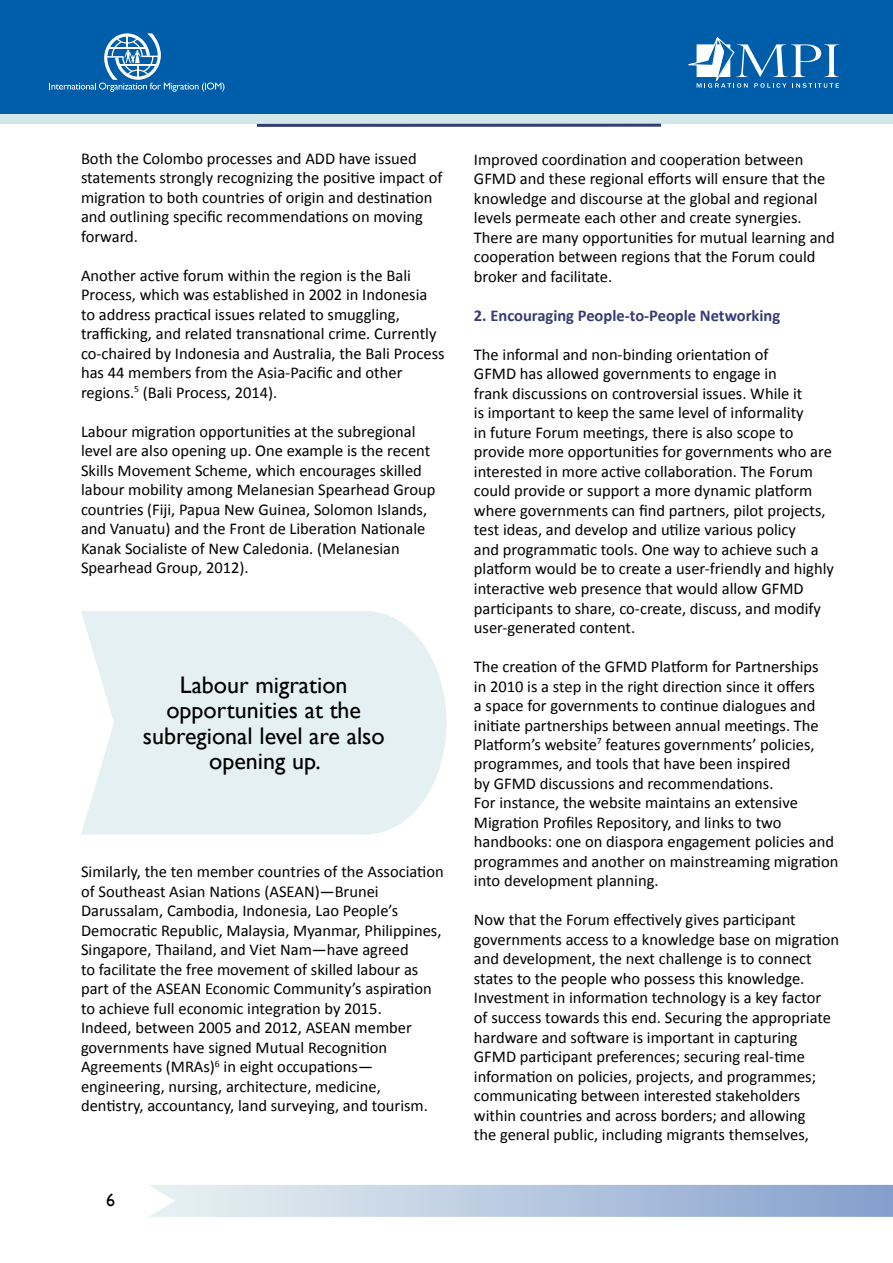
<style>
.page{position:relative;width:893px;height:1263px;background:#fff}
.page>*{position:absolute;margin:0;border:0;box-sizing:border-box;transform-origin:0 0}
.t1{font:24px/25.5px "Gill Sans";color:#000;text-align:center}
.t2{font:18px "Gill Sans";color:#000}
.t3{font:16.5px/19.5px "Calibri";color:#000}
.t4{font:700 16.5px "Calibri";color:#363c74}
</style>
<div class="page">
<div style="left:0;top:114px;width:893px;height:9px;background:#d2e7ea"></div>
<div style="left:0;top:0;width:893px;height:114px;background:#005daa"></div>
<svg style="left:149px;top:1185px;width:744px;height:32px;background:#b8c9e0"></svg>
<hr style="left:257px;top:124px;width:404px;height:3px;background:#363c74">
<svg style="left:49px;top:33px;width:175px;height:59px"></svg>
<svg style="left:688px;top:37px;width:151px;height:51px"></svg>
<svg style="left:81px;top:611px;width:288px;height:224px;background:#e6f1f2"></svg>
<div style="left:286px;top:611px;width:160px;height:223px;background:#e4f0f1;border-radius:50%"></div>
<p class="t3" style="left:81px;top:148px;width:363px">Both the Colombo processes and ADD have issued statements strongly recognizing the positive impact of migration to both countries of origin and destination and outlining specific recommendations on moving forward.</p>
<p class="t3" style="left:81px;top:265px;width:365px">Another active forum within the region is the Bali Process, which was established in 2002 in Indonesia to address practical issues related to smuggling, trafficking, and related transnational crime. Currently co-chaired by Indonesia and Australia, the Bali Process has 44 members from the Asia-Pacific and other regions.<sup>5</sup> (Bali Process, 2014).</p>
<p class="t3" style="left:81px;top:421px;width:356px">Labour migration opportunities at the subregional level are also opening up. One example is the recent Skills Movement Scheme, which encourages skilled labour mobility among Melanesian Spearhead Group countries (Fiji, Papua New Guinea, Solomon Islands, and Vanuatu) and the Front de Liberation Nationale Kanak Socialiste of New Caledonia. (Melanesian Spearhead Group, 2012).</p>
<h1 class="t1" style="left:143px;top:672px;width:243px">Labour migration opportunities at the subregional level are also opening up.</h1>
<p class="t3" style="left:81px;top:861px;width:364px">Similarly, the ten member countries of the Association of Southeast Asian Nations (ASEAN)—Brunei Darussalam, Cambodia, Indonesia, Lao People’s Democratic Republic, Malaysia, Myanmar, Philippines, Singapore, Thailand, and Viet Nam—have agreed<br>to facilitate the free movement of skilled labour as part of the ASEAN Economic Community’s aspiration to achieve full economic integration by 2015.<br>Indeed, between 2005 and 2012, ASEAN member governments have signed Mutual Recognition Agreements (MRAs)<sup>6</sup> in eight occupations— engineering, nursing, architecture, medicine, dentistry, accountancy, land surveying, and tourism.</p>
<p class="t2" style="left:106px;top:1189px;width:10px">6</p>
<p class="t3" style="left:474px;top:149px;width:362px">Improved coordination and cooperation between GFMD and these regional efforts will ensure that the knowledge and discourse at the global and regional levels permeate each other and create synergies.<br>There are many opportunities for mutual learning and cooperation between regions that the Forum could broker and facilitate.</p>
<p class="t4" style="left:474px;top:305px;width:308px">2. Encouraging People-to-People Networking</p>
<p class="t3" style="left:474px;top:344px;width:362px">The informal and non-binding orientation of<br>GFMD has allowed governments to engage in<br>frank discussions on controversial issues. While it<br>is important to keep the same level of informality<br>in future Forum meetings, there is also scope to provide more opportunities for governments who are interested in more active collaboration. The Forum could provide or support a more dynamic platform where governments can find partners, pilot projects, test ideas, and develop and utilize various policy<br>and programmatic tools. One way to achieve such a platform would be to create a user-friendly and highly interactive web presence that would allow GFMD participants to share, co-create, discuss, and modify user-generated content.</p>
<p class="t3" style="left:474px;top:656px;width:366px">The creation of the GFMD Platform for Partnerships<br>in 2010 is a step in the right direction since it offers<br>a space for governments to continue dialogues and initiate partnerships between annual meetings. The Platform’s website<sup>7</sup> features governments’ policies, programmes, and tools that have been inspired<br>by GFMD discussions and recommendations.<br>For instance, the website maintains an extensive Migration Profiles Repository, and links to two handbooks: one on diaspora engagement policies and programmes and another on mainstreaming migration into development planning.</p>
<p class="t3" style="left:474px;top:909px;width:367px">Now that the Forum effectively gives participant governments access to a knowledge base on migration and development, the next challenge is to connect states to the people who possess this knowledge.<br>Investment in information technology is a key factor<br>of success towards this end. Securing the appropriate hardware and software is important in capturing GFMD participant preferences; securing real-time information on policies, projects, and programmes; communicating between interested stakeholders within countries and across borders; and allowing<br>the general public, including migrants themselves,</p>
</div>
